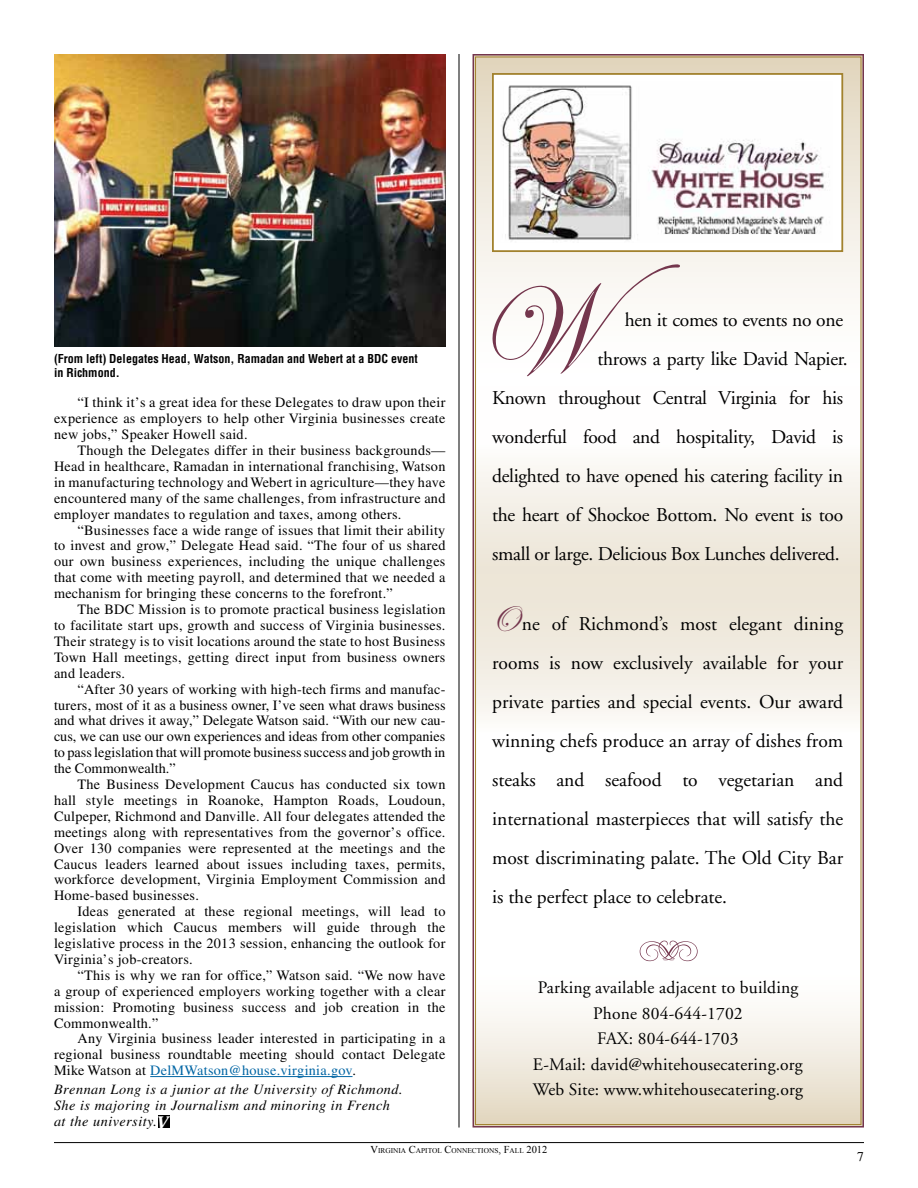
<style>
.page{position:relative;width:918px;height:1188px;background:#fff}
.page>*{position:absolute;margin:0;border:0;box-sizing:border-box;transform-origin:0 0}
.t1{font:19.5px/39px "Adobe Garamond";letter-spacing:-.015em;color:#000;text-align:justify}
.t2{font:italic 700 18px "Cheltenham";color:#fff}
.t3{font:17.55px/25.5px "Adobe Garamond";letter-spacing:.01em;color:#000;text-align:center}
.t4{font:14.25px/15.9px "Times";letter-spacing:.02em;color:#000;text-align:justify}
.t5{font:italic 14.25px/15.9px "Times";letter-spacing:.035em;color:#000}
.t6{font:13.5px "Times";color:#000}
.t7{font:700 condensed 12px/14.2px "Helvetica";color:#000}
.t8{font:7.35px "Times New Roman";color:#000}
.s1{color:#0065a4}
.s2{font-family:"Edwardian Script ITC";font-size:37.5px;color:#74364d}
.s3{font-size:10.5px}
</style>
<div class="page">
<hr style="left:459px;top:54px;width:1px;height:1074px;background:#000">
<hr style="left:54px;top:1142px;width:810px;height:1px;background:#000">
<hr style="left:150px;top:1076px;width:203px;height:1px;background:#0065a4">
<svg style="left:473px;top:54px;width:391px;height:1074px"></svg>
<img style="left:54px;top:54px;width:392px;height:292px">
<div style="left:159px;top:1115px;width:11px;height:13px;background:#000"></div>
<p class="t7" style="left:54px;top:351px;width:365px">(From left) Delegates Head, Watson, Ramadan and Webert at a BDC event in Richmond.</p>
<p class="t4" style="left:54px;top:395px;width:393px;text-indent:24px">“I think it’s a great idea for these Delegates to draw upon their experience as employers to help other Virginia businesses create new jobs,” Speaker Howell said.</p>
<p class="t4" style="left:54px;top:442px;width:393px;text-indent:24px">Though the Delegates differ in their business backgrounds— Head in healthcare, Ramadan in international franchising, Watson in manufacturing technology and Webert in agriculture—they have encountered many of the same challenges, from infrastructure and employer mandates to regulation and taxes, among others.</p>
<p class="t4" style="left:54px;top:522px;width:393px;text-indent:24px">“Businesses face a wide range of issues that limit their ability to invest and grow,” Delegate Head said. “The four of us shared our own business experiences, including the unique challenges that come with meeting payroll, and determined that we needed a mechanism for bringing these concerns to the forefront.”</p>
<p class="t4" style="left:54px;top:601px;width:393px;text-indent:24px">The BDC Mission is to promote practical business legislation to facilitate start ups, growth and success of Virginia businesses.<br>Their strategy is to visit locations around the state to host Business Town Hall meetings, getting direct input from business owners and leaders.</p>
<p class="t4" style="left:54px;top:681px;width:393px;text-indent:24px">“After 30 years of working with high-tech firms and manufac&shy;turers, most of it as a business owner, I’ve seen what draws business and what drives it away,” Delegate Watson said. “With our new cau&shy;cus, we can use our own experiences and ideas from other companies to pass legislation that will promote business success and job growth in the Commonwealth.”</p>
<p class="t4" style="left:54px;top:776px;width:393px;text-indent:24px">The Business Development Caucus has conducted six town hall style meetings in Roanoke, Hampton Roads, Loudoun, Culpeper, Richmond and Danville. All four delegates attended the meetings along with representatives from the governor’s office.<br>Over 130 companies were represented at the meetings and the Caucus leaders learned about issues including taxes, permits, workforce development, Virginia Employment Commission and Home-based businesses.</p>
<p class="t4" style="left:54px;top:903px;width:393px;text-indent:24px">Ideas generated at these regional meetings, will lead to legislation which Caucus members will guide through the legislative process in the 2013 session, enhancing the outlook for Virginia’s job-creators.</p>
<p class="t4" style="left:54px;top:967px;width:393px;text-indent:24px">“This is why we ran for office,” Watson said. “We now have a group of experienced employers working together with a clear mission: Promoting business success and job creation in the Commonwealth.”</p>
<p class="t4" style="left:54px;top:1031px;width:393px;text-indent:24px">Any Virginia business leader interested in participating in a regional business roundtable meeting should contact Delegate Mike Watson at <span class="s1">DelMWatson@house.virginia.gov</span>.</p>
<p class="t5" style="left:54px;top:1082px;width:350px">Brennan Long is a junior at the University of Richmond.<br>She is majoring in Journalism and minoring in French at the university.</p>
<p class="t2" style="left:156px;top:1112px;width:13px">V</p>
<h1 class="t1" style="left:625px;top:301px;width:220px">hen it comes to events no one</h1>
<h1 class="t1" style="left:597px;top:340px;width:252px">throws a party like David Napier.</h1>
<h1 class="t1" style="left:492px;top:379px;width:353px">Known throughout Central Virginia for his</h1>
<h1 class="t1" style="left:492px;top:418px;width:353px">wonderful food and hospitality, David is</h1>
<h1 class="t1" style="left:492px;top:457px;width:352px">delighted to have opened his catering facility in</h1>
<h1 class="t1" style="left:492px;top:496px;width:353px">the heart of Shockoe Bottom. No event is too</h1>
<h1 class="t1" style="left:492px;top:535px;width:349px">small or large. Delicious Box Lunches delivered.</h1>
<p class="t1" style="left:488px;top:605px;width:356px"><span class="s2">O</span>ne of Richmond’s most elegant dining rooms is now exclusively available for your private parties and special events. Our award winning chefs produce an array of dishes from steaks and seafood to vegetarian and international masterpieces that will satisfy the most discriminating palate. The Old City Bar is the perfect place to celebrate.</p>
<p class="t3" style="left:533px;top:975px;width:272px">Parking available adjacent to building<br>Phone 804-644-1702<br>FAX: 804-644-1703<br>E-Mail: david@whitehousecatering.org<br>Web Site: www.whitehousecatering.org</p>
<p class="t8" style="left:371px;top:1145px;width:178px"><span class="s3">V</span>IRGINIA <span class="s3">C</span>APITOL <span class="s3">C</span>ONNECTIONS<span class="s3">, F</span>ALL <span class="s3">2012</span></p>
<p class="t6" style="left:857px;top:1149px;width:8px">7</p>
</div>
